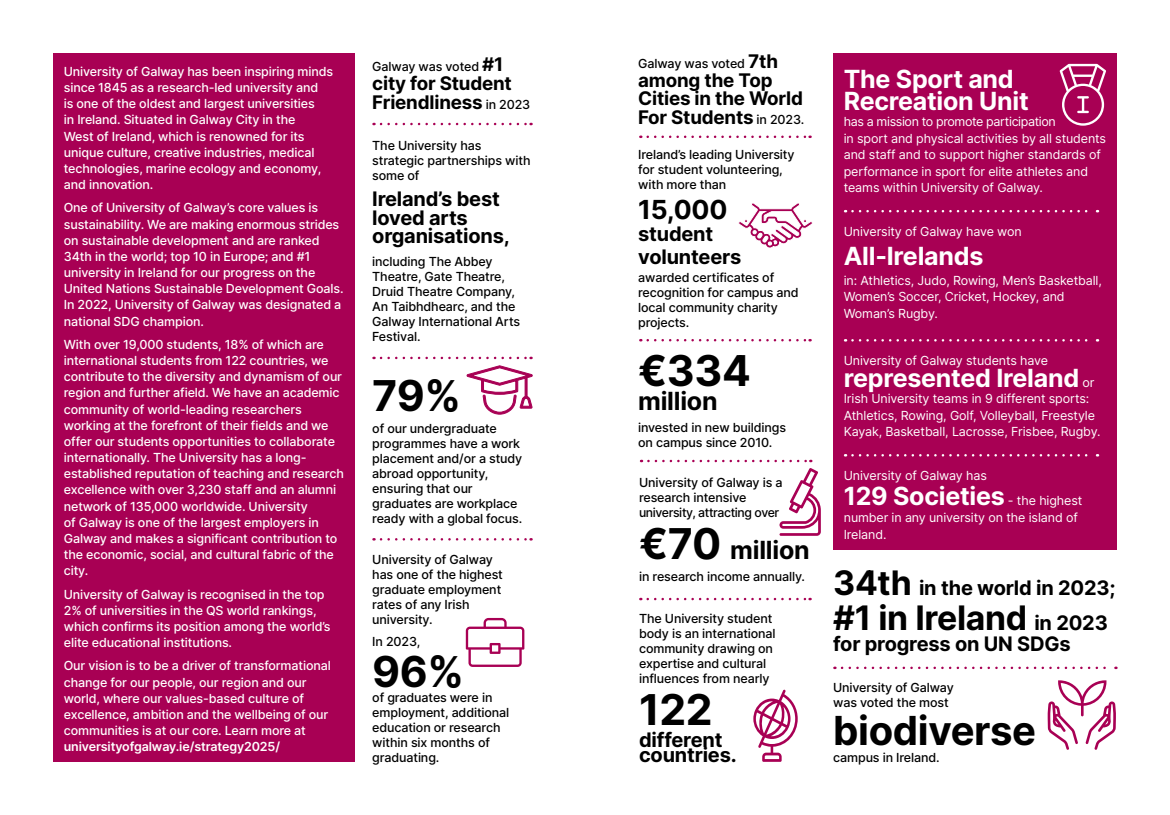
<style>
.page{position:relative;width:1170px;height:815px;background:#fff}
.page>*{position:absolute;margin:0;border:0;box-sizing:border-box;transform-origin:0 0}
.t1{font:700 42.5px "Inter";letter-spacing:-.01em;color:#000}
.t2{font:700 40px "Inter";letter-spacing:-.01em;color:#000}
.t3{font:700 33.75px "Inter";letter-spacing:-.01em;color:#000}
.t4{font:700 26.25px "Inter";color:#000}
.t5{font:700 25px/21.5px "Inter";letter-spacing:-.01em;color:#fff}
.t6{font:700 25px "Inter";letter-spacing:-.01em;color:#000}
.t7{font:700 20px/18.8px "Inter";letter-spacing:-.01em;color:#000}
.t8{font:700 18.75px/18.8px "Inter";letter-spacing:-.01em;color:#000}
.t9{font:500 12.5px/16.1px "Inter";letter-spacing:-.01em;color:#fff}
.t10{font:500 12.5px/15px "Inter";letter-spacing:-.01em;color:#000}
.t11{font:12.5px/16.5px "Inter";letter-spacing:-.01em;color:#fff}
.t12{font:600 12.5px "Inter";letter-spacing:-.01em;color:#fff}
.s1{font-weight:700;font-size:18.75px}
.s2{font-weight:500;font-size:12.5px}
.s3{font-size:42.5px}
.s4{font-weight:400;font-size:12.5px}
.s5{font-size:33.75px}
.s6{font-size:20px}
</style>
<div class="page">
<div style="left:53px;top:53px;width:301px;height:709px;background:#a80054"></div>
<svg style="left:381px;top:357px;width:150px;height:2px"></svg>
<svg style="left:381px;top:538px;width:150px;height:3px"></svg>
<svg style="left:381px;top:123px;width:150px;height:2px"></svg>
<svg style="left:466px;top:618px;width:58px;height:49px"></svg>
<svg style="left:466px;top:365px;width:67px;height:50px"></svg>
<svg style="left:648px;top:460px;width:163px;height:2px"></svg>
<div style="left:833px;top:53px;width:283px;height:496px;background:#a80054"></div>
<svg style="left:852px;top:210px;width:245px;height:2px"></svg>
<svg style="left:852px;top:339px;width:245px;height:3px"></svg>
<svg style="left:852px;top:454px;width:245px;height:3px"></svg>
<svg style="left:842px;top:667px;width:274px;height:2px"></svg>
<svg style="left:647px;top:339px;width:163px;height:2px"></svg>
<svg style="left:647px;top:598px;width:163px;height:2px"></svg>
<svg style="left:647px;top:136px;width:163px;height:2px"></svg>
<svg style="left:1047px;top:680px;width:68px;height:70px"></svg>
<svg style="left:779px;top:468px;width:41px;height:68px"></svg>
<svg style="left:753px;top:689px;width:44px;height:73px"></svg>
<svg style="left:1059px;top:64px;width:47px;height:62px"></svg>
<svg style="left:738px;top:203px;width:74px;height:45px"></svg>
<p class="t9" style="left:64px;top:63px;width:271px">University of Galway has been inspiring minds since 1845 as a research-led university and<br>is one of the oldest and largest universities<br>in Ireland. Situated in Galway City in the<br>West of Ireland, which is renowned for its unique culture, creative industries, medical technologies, marine ecology and economy, and innovation.</p>
<p class="t9" style="left:64px;top:199px;width:281px">One of University of Galway’s core values is sustainability. We are making enormous strides on sustainable development and are ranked 34th in the world; top 10 in Europe; and #1 university in Ireland for our progress on the United Nations Sustainable Development Goals.<br>In 2022, University of Galway was designated a national SDG champion.</p>
<p class="t9" style="left:64px;top:336px;width:281px">With over 19,000 students, 18% of which are international students from 122 countries, we contribute to the diversity and dynamism of our region and further afield. We have an academic community of world-leading researchers working at the forefront of their fields and we offer our students opportunities to collaborate internationally. The University has a long&shy;established reputation of teaching and research excellence with over 3,230 staff and an alumni network of 135,000 worldwide. University<br>of Galway is one of the largest employers in Galway and makes a significant contribution to the economic, social, and cultural fabric of the city.</p>
<p class="t9" style="left:64px;top:586px;width:268px">University of Galway is recognised in the top 2% of universities in the QS world rankings, which confirms its position among the world’s elite educational institutions.</p>
<p class="t9" style="left:64px;top:657px;width:268px">Our vision is to be a driver of transformational change for our people, our region and our world, where our values-based culture of excellence, ambition and the wellbeing of our communities is at our core. Learn more at</p>
<p class="t12" style="left:64px;top:738px;width:218px">universityofgalway.ie/strategy2025/</p>
<p class="t10" style="left:372px;top:59px;width:133px">Galway was voted <span class="s1">#1</span></p>
<h3 class="t8" style="left:372px;top:73px;width:159px">city for Student<br>Friendliness <span class="s2">in 2023</span></h3>
<p class="t10" style="left:372px;top:138px;width:160px">The University has strategic partnerships with some of</p>
<h3 class="t7" style="left:372px;top:189px;width:139px">Ireland’s best loved arts organisations,</h3>
<p class="t10" style="left:372px;top:253px;width:149px">including The Abbey<br>Theatre, Gate Theatre,<br>Druid Theatre Company,<br>An Taibhdhearc, and the<br>Galway International Arts<br>Festival.</p>
<h1 class="t1" style="left:372px;top:364px;width:90px">79%</h1>
<p class="t10" style="left:372px;top:420px;width:152px">of our undergraduate programmes have a work placement and/or a study abroad opportunity, ensuring that our graduates are workplace ready with a global focus.</p>
<p class="t10" style="left:372px;top:551px;width:132px">University of Galway has one of the highest graduate employment rates of any Irish university.</p>
<p class="t10" style="left:372px;top:633px;width:50px">In 2023,</p>
<h1 class="t1" style="left:372px;top:640px;width:93px">96%</h1>
<p class="t10" style="left:372px;top:689px;width:139px">of graduates were in employment, additional education or research within six months of graduating.</p>
<p class="t10" style="left:638px;top:55px;width:141px">Galway was voted <span class="s1">7th</span></p>
<h3 class="t8" style="left:638px;top:70px;width:168px">among the Top<br>Cities in the World<br>For Students <span class="s2">in 2023.</span></h3>
<p class="t10" style="left:638px;top:147px;width:158px">Ireland’s leading University for student volunteering, with more than</p>
<h3 class="t4" style="left:638px;top:190px;width:91px">15,000</h3>
<h3 class="t7" style="left:638px;top:222px;width:105px;line-height:22.5px">student volunteers</h3>
<p class="t10" style="left:638px;top:270px;width:162px">awarded certificates of recognition for campus and local community charity projects.</p>
<h1 class="t1" style="left:638px;top:340px;width:114px">€334</h1>
<h3 class="t6" style="left:638px;top:383px;width:81px">million</h3>
<p class="t10" style="left:638px;top:420px;width:149px">invested in new buildings on campus since 2010.</p>
<p class="t10" style="left:639px;top:474px;width:145px">University of Galway is a research intensive university, attracting over</p>
<h3 class="t6" style="left:639px;top:532px;width:172px"><span class="s3">€70</span> million</h3>
<p class="t10" style="left:639px;top:569px;width:167px">in research income annually.</p>
<p class="t10" style="left:639px;top:610px;width:138px">The University student body is an international community drawing on expertise and cultural influences from nearly</p>
<h1 class="t1" style="left:639px;top:678px;width:75px">122</h1>
<h3 class="t7" style="left:639px;top:732px;width:99px;line-height:15px">different countries.</h3>
<h3 class="t5" style="left:843px;top:68px;width:186px">The Sport and<br>Recreation Unit</h3>
<p class="t11" style="left:843px;top:113px;width:264px">has a mission to promote participation<br>in sport and physical activities by all students and staff and to support higher standards of performance in sport for elite athletes and teams within University of Galway.</p>
<p class="t11" style="left:843px;top:223px;width:179px">University of Galway have won</p>
<h3 class="t5" style="left:843px;top:244px;width:141px">All-Irelands</h3>
<p class="t11" style="left:843px;top:272px;width:260px">in: Athletics, Judo, Rowing, Men’s Basketball,<br>Women’s Soccer, Cricket, Hockey, and<br>Woman’s Rugby.</p>
<p class="t11" style="left:843px;top:352px;width:206px">University of Galway students have</p>
<h3 class="t5" style="left:843px;top:366px;width:252px">represented Ireland <span class="s4">or</span></h3>
<p class="t11" style="left:843px;top:390px;width:258px">Irish University teams in 9 different sports:<br>Athletics, Rowing, Golf, Volleyball, Freestyle<br>Kayak, Basketball, Lacrosse, Frisbee, Rugby.</p>
<p class="t11" style="left:843px;top:467px;width:145px">University of Galway has</p>
<h3 class="t5" style="left:843px;top:485px;width:240px">129 Societies <span class="s4">- the highest</span></h3>
<p class="t11" style="left:843px;top:509px;width:235px">number in any university on the island of<br>Ireland.</p>
<h3 class="t7" style="left:833px;top:577px;width:284px"><span class="s5">34th</span> in the world in 2023;</h3>
<h3 class="t3" style="left:833px;top:593px;width:276px">#1 in Ireland <span class="s6">in 2023</span></h3>
<h3 class="t7" style="left:833px;top:634px;width:239px">for progress on UN SDGs</h3>
<p class="t10" style="left:833px;top:680px;width:122px">University of Galway was voted the most</p>
<h2 class="t2" style="left:833px;top:701px;width:204px">biodiverse</h2>
<p class="t10" style="left:833px;top:749px;width:108px">campus in Ireland.</p>
</div>
